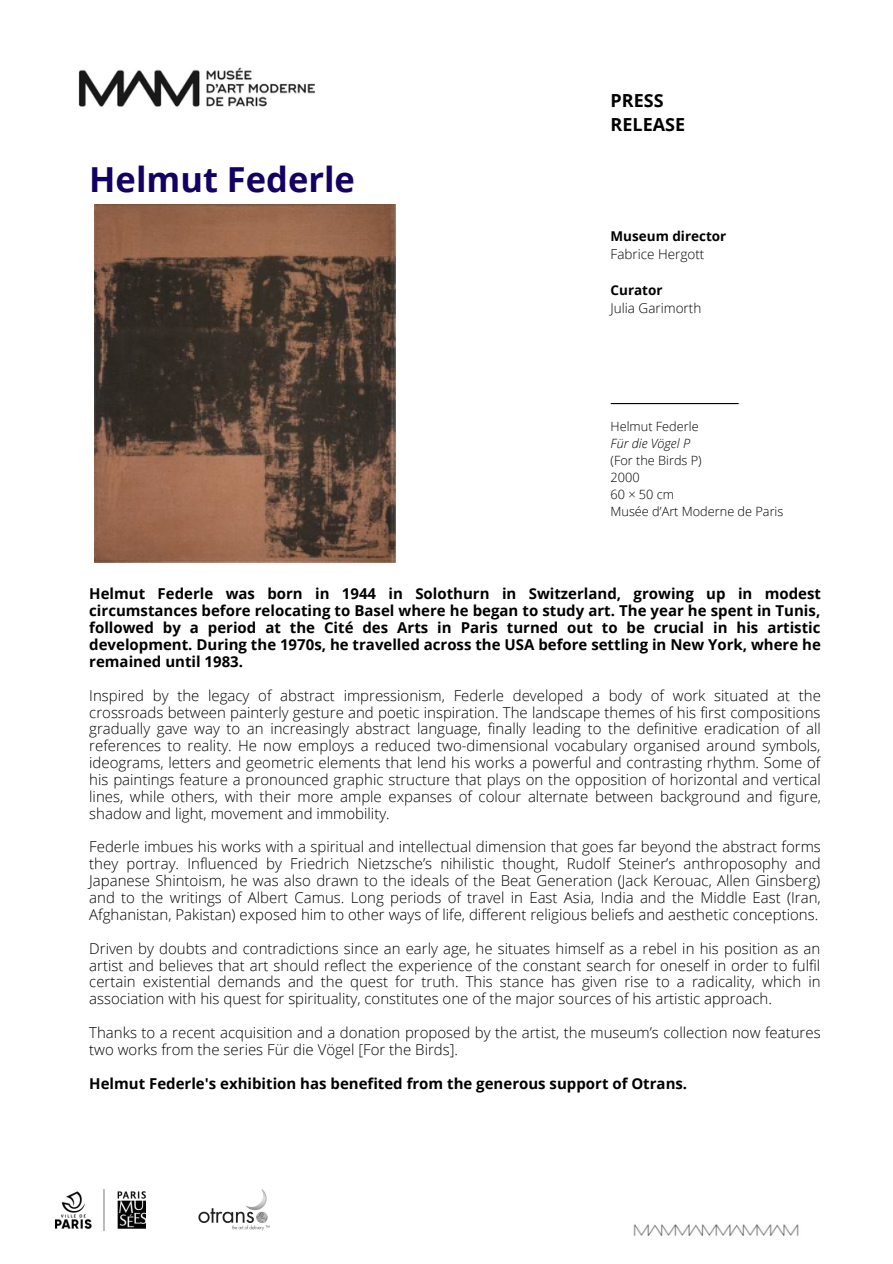
<style>
.page{position:relative;width:893px;height:1264px;background:#fff}
.page>*{position:absolute;margin:0;border:0;box-sizing:border-box;transform-origin:0 0}
.t1{font:700 34.5px "Open Sans";color:#140062}
.t2{font:700 18px "Open Sans";color:#000}
.t3{font:300 15px/16.8px "Open Sans";color:#000;text-align:justify}
.t4{font:700 15px/16.8px "Open Sans";color:#000;text-align:justify}
.t5{font:300 13.5px "Open Sans";color:#000}
.t6{font:700 13.5px "Open Sans";color:#000}
.t7{font:300 12.75px "Open Sans";color:#000}
.t8{font:italic 300 12.75px "Open Sans";color:#000}
</style>
<div class="page">
<img style="left:78px;top:67px;width:237px;height:40px">
<img style="left:633px;top:1224px;width:166px;height:12px">
<img style="left:56px;top:1189px;width:89px;height:41px">
<hr style="left:611px;top:403px;width:127px;height:1px;background:#000">
<img style="left:94px;top:204px;width:302px;height:359px">
<img style="left:199px;top:1189px;width:71px;height:41px">
<p class="t1" style="left:89px;top:155px;width:267px">Helmut Federle</p>
<p class="t2" style="left:610px;top:87px;width:55px">PRESS</p>
<p class="t2" style="left:610px;top:112px;width:76px">RELEASE</p>
<p class="t6" style="left:610px;top:226px;width:117px">Museum director</p>
<p class="t5" style="left:610px;top:244px;width:95px">Fabrice Hergott</p>
<p class="t6" style="left:610px;top:280px;width:54px">Curator</p>
<p class="t5" style="left:610px;top:298px;width:92px">Julia Garimorth</p>
<p class="t7" style="left:610px;top:417px;width:90px">Helmut Federle</p>
<p class="t8" style="left:610px;top:434px;width:81px">Für die Vögel P</p>
<p class="t7" style="left:610px;top:451px;width:93px">(For the Birds P)</p>
<p class="t7" style="left:610px;top:468px;width:31px">2000</p>
<p class="t7" style="left:610px;top:485px;width:65px">60 × 50 cm</p>
<p class="t7" style="left:610px;top:502px;width:174px">Musée d’Art Moderne de Paris</p>
<p class="t4" style="left:89px;top:585px;width:733px">Helmut Federle was born in 1944 in Solothurn in Switzerland, growing up in modest circumstances before relocating to Basel where he began to study art. The year he spent in Tunis, followed by a period at the Cité des Arts in Paris turned out to be crucial in his artistic development. During the 1970s, he travelled across the USA before settling in New York, where he remained until 1983.</p>
<p class="t3" style="left:89px;top:686px;width:733px">Inspired by the legacy of abstract impressionism, Federle developed a body of work situated at the crossroads between painterly gesture and poetic inspiration. The landscape themes of his first compositions gradually gave way to an increasingly abstract language, finally leading to the definitive eradication of all references to reality. He now employs a reduced two-dimensional vocabulary organised around symbols, ideograms, letters and geometric elements that lend his works a powerful and contrasting rhythm. Some of his paintings feature a pronounced graphic structure that plays on the opposition of horizontal and vertical lines, while others, with their more ample expanses of colour alternate between background and figure, shadow and light, movement and immobility.</p>
<p class="t3" style="left:89px;top:838px;width:733px">Federle imbues his works with a spiritual and intellectual dimension that goes far beyond the abstract forms they portray. Influenced by Friedrich Nietzsche’s nihilistic thought, Rudolf Steiner’s anthroposophy and Japanese Shintoism, he was also drawn to the ideals of the Beat Generation (Jack Kerouac, Allen Ginsberg) and to the writings of Albert Camus. Long periods of travel in East Asia, India and the Middle East (Iran, Afghanistan, Pakistan) exposed him to other ways of life, different religious beliefs and aesthetic conceptions.</p>
<p class="t3" style="left:89px;top:939px;width:732px">Driven by doubts and contradictions since an early age, he situates himself as a rebel in his position as an artist and believes that art should reflect the experience of the constant search for oneself in order to fulfil certain existential demands and the quest for truth. This stance has given rise to a radicality, which in association with his quest for spirituality, constitutes one of the major sources of his artistic approach.</p>
<p class="t3" style="left:89px;top:1023px;width:732px">Thanks to a recent acquisition and a donation proposed by the artist, the museum’s collection now features two works from the series Für die Vögel [For the Birds].</p>
<p class="t4" style="left:89px;top:1074px;width:599px">Helmut Federle's exhibition has benefited from the generous support of Otrans.</p>
</div>
